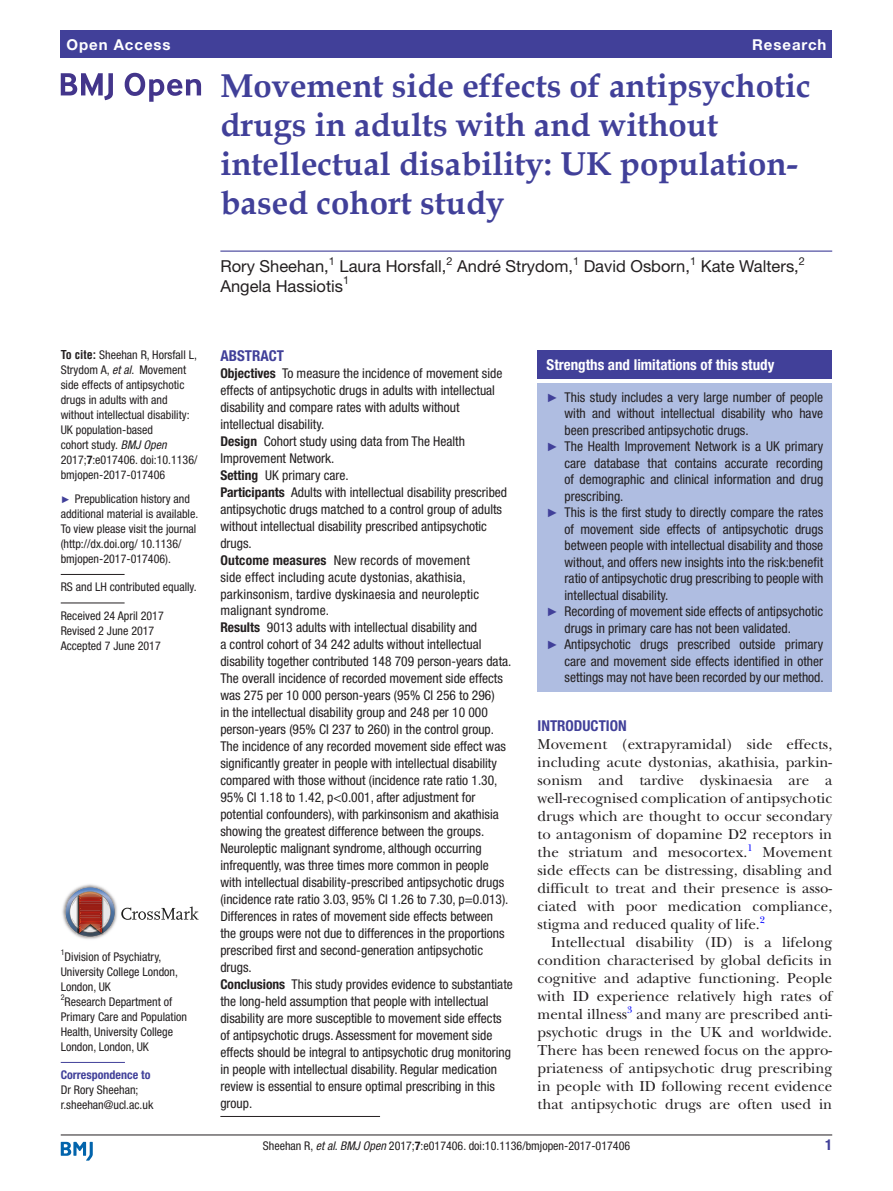
<style>
.page{position:relative;width:893px;height:1191px;background:#fff}
.page>*{position:absolute;margin:0;border:0;box-sizing:border-box;transform-origin:0 0}
.t1{font:700 33px/39px "Book Antiqua";color:#414099}
.t2{font:16.5px "Helvetica Neue LT Std";color:#231f20}
.t3{font:15px/18px "New Baskerville";color:#231f20;text-align:justify}
.t4{font:700 condensed 15px "Helvetica Neue LT Std";color:#fff}
.t5{font:700 condensed 15px "Helvetica Neue LT Std";color:#414099}
.t6{font:700 15px "Helvetica Neue LT Std";letter-spacing:.065em;color:#fff}
.t7{font:condensed 13.5px/17px "Helvetica Neue LT Std";color:#231f20}
.t8{font:condensed 12px/15px "Helvetica Neue LT Std";color:#231f20}
.t9{font:700 condensed 12px "Helvetica Neue LT Std";color:#414099}
.t10{font:10.95px "Helvetica Neue LT Std";color:#231f20}
.t11{font:9.9px "New Baskerville";color:#00f}
.t12{font:condensed 7.95px "Helvetica Neue LT Std";color:#231f20}
.s1{font-family:"Helvetica LT Std";font-weight:700}
.s2{font-style:italic}
.s3{font-weight:700}
.s4{font-family:"Arial";font-stretch:normal;font-size:9.75px;color:#414099}
.s5{font-family:"Arial";font-stretch:normal;font-size:12px;color:#414099}
</style>
<div class="page">
<hr style="left:61px;top:1134px;width:771px;height:1px;background:#231f20">
<svg style="left:61px;top:1141px;width:32px;height:19px"></svg>
<div style="left:61px;top:31px;width:771px;height:27px;background:#414099"></div>
<hr style="left:220px;top:1116px;width:160px;height:1px;background:#231f20">
<hr style="left:220px;top:250px;width:612px;height:2px;background:#414099">
<hr style="left:61px;top:574px;width:64px;height:1px;background:#231f20">
<hr style="left:61px;top:602px;width:64px;height:1px;background:#231f20">
<hr style="left:61px;top:1062px;width:64px;height:1px;background:#414099">
<svg style="left:61px;top:73px;width:52px;height:27px"></svg>
<svg style="left:125px;top:73px;width:76px;height:29px"></svg>
<img style="left:62px;top:884px;width:55px;height:55px">
<svg style="left:66px;top:887px;width:49px;height:49px;background:#a78588"></svg>
<svg style="left:121px;top:906px;width:78px;height:13px"></svg>
<div style="left:538px;top:350px;width:294px;height:29px;background:#414099"></div>
<div style="left:538px;top:383px;width:294px;height:308px;background:#afbde1"></div>
<p class="t6" style="left:66px;top:35px;width:106px">Open Access</p>
<p class="t8" style="left:61px;top:347px;width:138px"><span class="s1">To cite:</span> Sheehan R, Horsfall L,<br>Strydom A, <span class="s2">et al</span>. Movement side effects of antipsychotic drugs in adults with and without intellectual disability:<br>UK population-based<br>cohort study. <span class="s2">BMJ Open<br></span>2017;<span class="s3">7</span>:e017406. doi:10.1136/ bmjopen-2017-017406</p>
<p class="t8" style="left:61px;top:491px;width:139px"><span class="s4">►</span> Prepublication history and additional material is available.<br>To view please visit the journal (http://dx.doi.org/ 10.1136/ bmjopen-2017-017406).</p>
<p class="t8" style="left:61px;top:579px;width:137px">RS and LH contributed equally.</p>
<p class="t8" style="left:61px;top:608px;width:105px">Received 24 April 2017<br>Revised 2 June 2017<br>Accepted 7 June 2017</p>
<p class="t12" style="left:61px;top:948px;width:5px">1</p>
<p class="t8" style="left:61px;top:949px;width:128px;text-indent:4px">Division of Psychiatry,<br>University College London,<br>London, UK<br><sup>2</sup>Research Department of<br>Primary Care and Population<br>Health, University College<br>London, London, UK</p>
<p class="t9" style="left:61px;top:1067px;width:91px">Correspondence to</p>
<p class="t8" style="left:61px;top:1082px;width:94px">Dr Rory Sheehan; r.sheehan@ucl.ac.uk</p>
<p class="t6" style="left:752px;top:35px;width:76px">Research</p>
<h1 class="t1" style="left:220px;top:66px;width:592px">Movement side effects of antipsychotic drugs in adults with and without intellectual disability: UK population&shy;based cohort study</h1>
<p class="t2" style="left:220px;top:257px;width:110px">Rory Sheehan,</p>
<p class="t10" style="left:329px;top:254px;width:8px">1</p>
<p class="t2" style="left:340px;top:257px;width:108px">Laura Horsfall,</p>
<p class="t10" style="left:446px;top:254px;width:8px">2</p>
<p class="t2" style="left:457px;top:257px;width:117px">André Strydom,</p>
<p class="t10" style="left:573px;top:254px;width:8px">1</p>
<p class="t2" style="left:584px;top:257px;width:108px">David Osborn,</p>
<p class="t10" style="left:690px;top:254px;width:8px">1</p>
<p class="t2" style="left:701px;top:257px;width:100px">Kate Walters,</p>
<p class="t10" style="left:799px;top:254px;width:8px">2</p>
<p class="t2" style="left:220px;top:276px;width:124px">Angela Hassiotis</p>
<p class="t10" style="left:343px;top:274px;width:8px">1</p>
<p class="t5" style="left:220px;top:346px;width:65px">Abstract</p>
<p class="t7" style="left:220px;top:364px;width:294px"><span class="s3">Objectives</span> To measure the incidence of movement side effects of antipsychotic drugs in adults with intellectual disability and compare rates with adults without intellectual disability.<br><span class="s3">Design</span> Cohort study using data from The Health Improvement Network.<br><span class="s3">Setting</span> UK primary care.<br><span class="s3">Participants</span> Adults with intellectual disability prescribed antipsychotic drugs matched to a control group of adults without intellectual disability prescribed antipsychotic drugs.<br><span class="s3">Outcome measures</span> New records of movement<br>side effect including acute dystonias, akathisia, parkinsonism, tardive dyskinaesia and neuroleptic malignant syndrome.<br><span class="s3">Results</span> 9013 adults with intellectual disability and<br>a control cohort of 34 242 adults without intellectual disability together contributed 148 709 person-years data.<br>The overall incidence of recorded movement side effects was 275 per 10 000 person-years (95% CI 256 to 296)<br>in the intellectual disability group and 248 per 10 000 person-years (95% CI 237 to 260) in the control group.<br>The incidence of any recorded movement side effect was significantly greater in people with intellectual disability compared with those without (incidence rate ratio 1.30, 95% CI 1.18 to 1.42, p&lt;0.001, after adjustment for potential confounders), with parkinsonism and akathisia showing the greatest difference between the groups.<br>Neuroleptic malignant syndrome, although occurring infrequently, was three times more common in people with intellectual disability-prescribed antipsychotic drugs (incidence rate ratio 3.03, 95% CI 1.26 to 7.30, p=0.013).<br>Differences in rates of movement side effects between<br>the groups were not due to differences in the proportions prescribed first and second-generation antipsychotic drugs.<br><span class="s3">Conclusions</span> This study provides evidence to substantiate the long-held assumption that people with intellectual disability are more susceptible to movement side effects of antipsychotic drugs. Assessment for movement side effects should be integral to antipsychotic drug monitoring in people with intellectual disability. Regular medication review is essential to ensure optimal prescribing in this group.</p>
<p class="t4" style="left:547px;top:355px;width:229px">Strengths and limitations of this study</p>
<p class="t7" style="left:547px;top:388px;width:278px"><span class="s5">►</span> This study includes a very large number of people</p>
<p class="t7" style="left:565px;top:405px;width:260px">with and without intellectual disability who have</p>
<p class="t7" style="left:565px;top:421px;width:186px">been prescribed antipsychotic drugs.</p>
<p class="t7" style="left:547px;top:438px;width:278px"><span class="s5">►</span> The Health Improvement Network is a UK primary</p>
<p class="t7" style="left:565px;top:454px;width:260px">care database that contains accurate recording</p>
<p class="t7" style="left:565px;top:471px;width:260px">of demographic and clinical information and drug</p>
<p class="t7" style="left:565px;top:487px;width:60px">prescribing.</p>
<p class="t7" style="left:547px;top:504px;width:278px"><span class="s5">►</span> This is the first study to directly compare the rates</p>
<p class="t7" style="left:565px;top:520px;width:260px">of movement side effects of antipsychotic drugs</p>
<p class="t7" style="left:565px;top:537px;width:260px">between people with intellectual disability and those</p>
<p class="t7" style="left:565px;top:553px;width:260px">without, and offers new insights into the risk:benefit</p>
<p class="t7" style="left:565px;top:570px;width:260px">ratio of antipsychotic drug prescribing to people with</p>
<p class="t7" style="left:565px;top:586px;width:105px">intellectual disability.</p>
<p class="t7" style="left:547px;top:603px;width:278px"><span class="s5">►</span> Recording of movement side effects of antipsychotic</p>
<p class="t7" style="left:565px;top:619px;width:228px">drugs in primary care has not been validated.</p>
<p class="t7" style="left:547px;top:636px;width:278px"><span class="s5">►</span> Antipsychotic drugs prescribed outside primary</p>
<p class="t7" style="left:565px;top:652px;width:260px">care and movement side effects identified in other</p>
<p class="t7" style="left:565px;top:669px;width:261px">settings may not have been recorded by our method.</p>
<p class="t5" style="left:538px;top:717px;width:91px">Introduction</p>
<p class="t3" style="left:538px;top:735px;width:296px">Movement (extrapyramidal) side effects, including acute dystonias, akathisia, parkin&shy;sonism and tardive dyskinaesia are a well-recognised complication of antipsychotic drugs which are thought to occur secondary to antagonism of dopamine D2 receptors in the striatum and mesocortex.</p>
<p class="t11" style="left:747px;top:841px;width:7px">1</p>
<p class="t3" style="left:538px;top:843px;width:296px;text-indent:225px">Movement side effects can be distressing, disabling and difficult to treat and their presence is asso&shy;ciated with poor medication compliance, stigma and reduced quality of life.</p>
<p class="t11" style="left:760px;top:913px;width:7px">2</p>
<p class="t3" style="left:538px;top:933px;width:296px;text-indent:14px">Intellectual disability (ID) is a lifelong condition characterised by global deficits in cognitive and adaptive functioning. People with ID experience relatively high rates of mental illness<sup>3</sup> and many are prescribed anti&shy;psychotic drugs in the UK and worldwide.<br>There has been renewed focus on the appro&shy;priateness of antipsychotic drug prescribing in people with ID following recent evidence that antipsychotic drugs are often used in</p>
<p class="t8" style="left:263px;top:1137px;width:369px">Sheehan R, <span class="s2">et al</span>. <span class="s2">BMJ Open</span> 2017;<span class="s3">7</span>:e017406. doi:10.1136/bmjopen-2017-017406</p>
<p class="t5" style="left:825px;top:1135px;width:9px">1</p>
</div>
